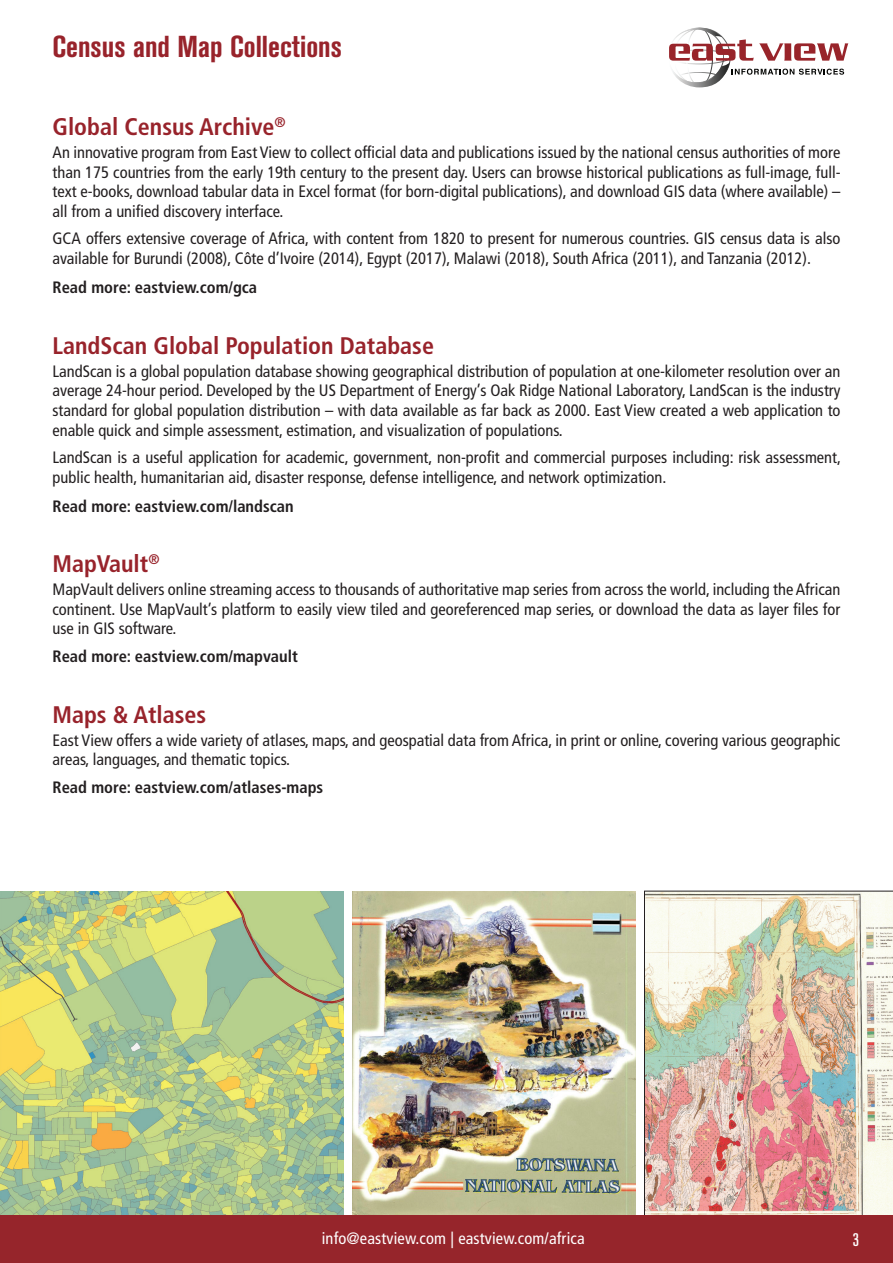
<style>
.page{position:relative;width:893px;height:1263px;background:#fff}
.page>*{position:absolute;margin:0;border:0;box-sizing:border-box;transform-origin:0 0}
.t1{font:700 condensed 30px "Akzidenz Grotesk BE";color:#98232b}
.t2{font:700 condensed 24px "Frutiger LT Std";color:#98232b}
.t3{font:500 condensed 18px "Akzidenz Grotesk BE";color:#fff}
.t4{font:condensed 16.5px/19.5px "Frutiger LT Std";color:#231f20;text-align:justify}
.t5{font:700 condensed 16.5px "Frutiger LT Std";color:#231f20}
.t6{font:condensed 16.5px "Frutiger LT Std";letter-spacing:.01em;color:#fff}
</style>
<div class="page">
<img style="left:352px;top:891px;width:284px;height:324px">
<img style="left:0;top:891px;width:343px;height:324px">
<img style="left:644px;top:891px;width:249px;height:324px">
<div style="left:0;top:1215px;width:893px;height:48px;background:#96252b"></div>
<svg style="left:669px;top:28px;width:179px;height:59px"></svg>
<h1 class="t1" style="left:53px;top:30px;width:291px">Census and Map Collections</h1>
<h2 class="t2" style="left:53px;top:112px;width:235px">Global Census Archive<sup>®</sup></h2>
<p class="t4" style="left:53px;top:143px;width:789px">An innovative program from East View to collect official data and publications issued by the national census authorities of more than 175 countries from the early 19th century to the present day. Users can browse historical publications as full-image, full&shy;text e-books, download tabular data in Excel format (for born-digital publications), and download GIS data (where available) – all from a unified discovery interface.</p>
<p class="t4" style="left:53px;top:229px;width:789px">GCA offers extensive coverage of Africa, with content from 1820 to present for numerous countries. GIS census data is also available for Burundi (2008), Côte d’Ivoire (2014), Egypt (2017), Malawi (2018), South Africa (2011), and Tanzania (2012).</p>
<p class="t5" style="left:53px;top:278px;width:206px">Read more: eastview.com/gca</p>
<h2 class="t2" style="left:53px;top:331px;width:383px">LandScan Global Population Database</h2>
<p class="t4" style="left:53px;top:362px;width:789px">LandScan is a global population database showing geographical distribution of population at one-kilometer resolution over an average 24-hour period. Developed by the US Department of Energy’s Oak Ridge National Laboratory, LandScan is the industry standard for global population distribution – with data available as far back as 2000. East View created a web application to enable quick and simple assessment, estimation, and visualization of populations.</p>
<p class="t4" style="left:53px;top:448px;width:790px">LandScan is a useful application for academic, government, non-profit and commercial purposes including: risk assessment, public health, humanitarian aid, disaster response, defense intelligence, and network optimization.</p>
<p class="t5" style="left:53px;top:496px;width:243px">Read more: eastview.com/landscan</p>
<h2 class="t2" style="left:53px;top:550px;width:109px">MapVault<sup>®</sup></h2>
<p class="t4" style="left:53px;top:580px;width:789px">MapVault delivers online streaming access to thousands of authoritative map series from across the world, including the African continent. Use MapVault’s platform to easily view tiled and georeferenced map series, or download the data as layer files for use in GIS software.</p>
<p class="t5" style="left:53px;top:646px;width:247px">Read more: eastview.com/mapvault</p>
<h2 class="t2" style="left:53px;top:700px;width:155px">Maps &amp; Atlases</h2>
<p class="t4" style="left:53px;top:730px;width:789px">East View offers a wide variety of atlases, maps, and geospatial data from Africa, in print or online, covering various geographic areas, languages, and thematic topics.</p>
<p class="t5" style="left:53px;top:777px;width:272px">Read more: eastview.com/atlases-maps</p>
<p class="t6" style="left:322px;top:1229px;width:264px">info@eastview.com | eastview.com/africa</p>
<p class="t3" style="left:853px;top:1230px;width:8px">3</p>
</div>
